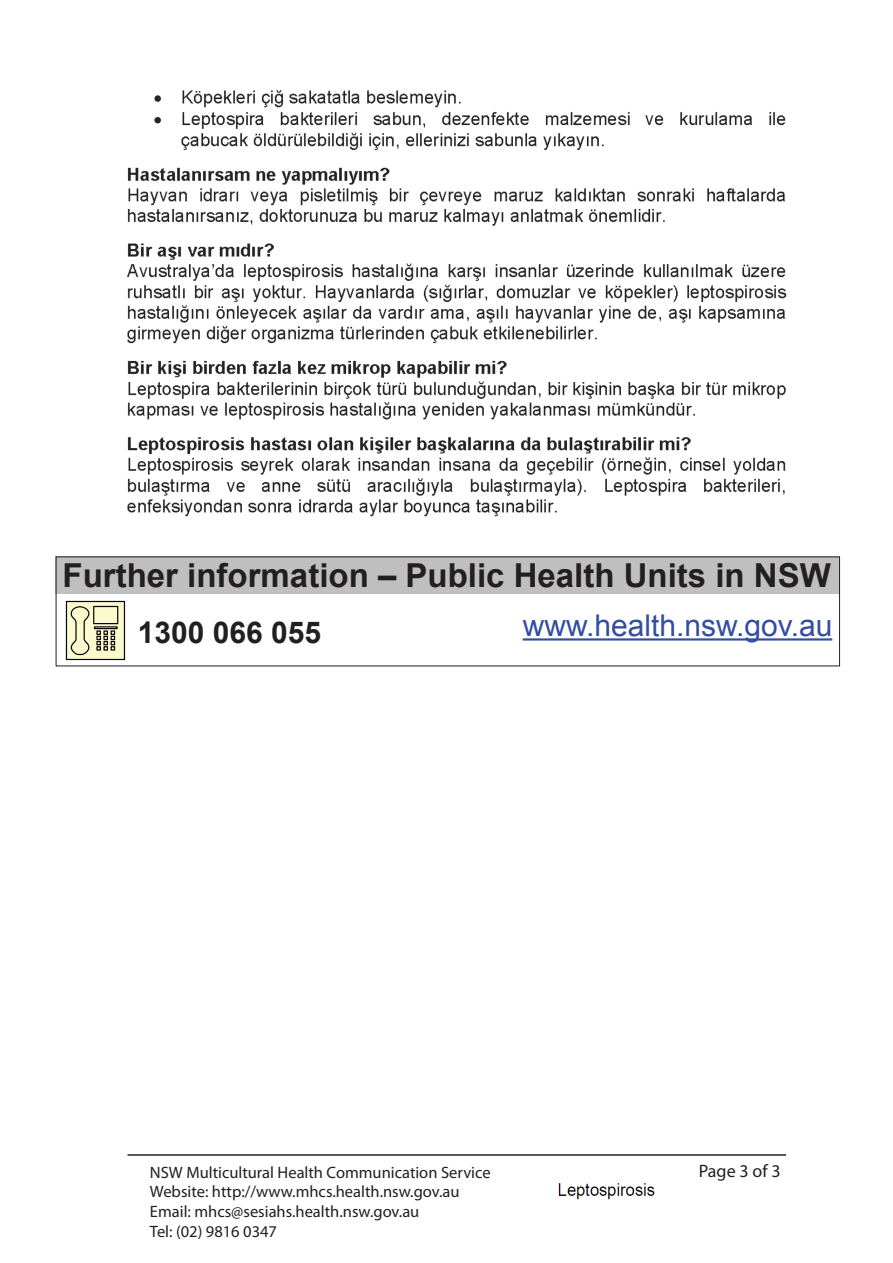
<style>
.page{position:relative;width:893px;height:1263px;background:#fff}
.page>*{position:absolute;margin:0;border:0;box-sizing:border-box;transform-origin:0 0}
.t1{font:700 33px "Arial";color:#231f20}
.t2{font:30px "Arial";color:#324ea1}
.t3{font:700 30px "Arial";color:#231f20}
.t4{font:18px "Myriad Pro";color:#231f20}
.t5{font:16.5px/19.8px "Myriad Pro";color:#231f20}
</style>
<div class="page">
<img style="left:558px;top:1183px;width:97px;height:17px">
<img style="left:126px;top:89px;width:661px;height:428px">
<div style="left:55px;top:556px;width:784px;height:38px;background:#c0bfbf"></div>
<svg style="left:66px;top:601px;width:59px;height:59px;background:#c5c3a2"></svg>
<hr style="left:523px;top:638px;width:309px;height:2px;background:#324ea1">
<hr style="left:128px;top:1154px;width:658px;height:2px;background:#231f20">
<h1 class="t1" style="left:63px;top:554px;width:770px">Further information – Public Health Units in NSW</h1>
<h2 class="t3" style="left:138px;top:612px;width:185px">1300 066 055</h2>
<h2 class="t2" style="left:523px;top:606px;width:311px">www.health.nsw.gov.au</h2>
<p class="t5" style="left:150px;top:1162px;width:342px">NSW Multicultural Health Communication Service Website: http://www.mhcs.health.nsw.gov.au Email: mhcs@sesiahs.health.nsw.gov.au<br>Tel: (02) 9816 0347</p>
<p class="t4" style="left:699px;top:1160px;width:83px">Page 3 of 3</p>
</div>
